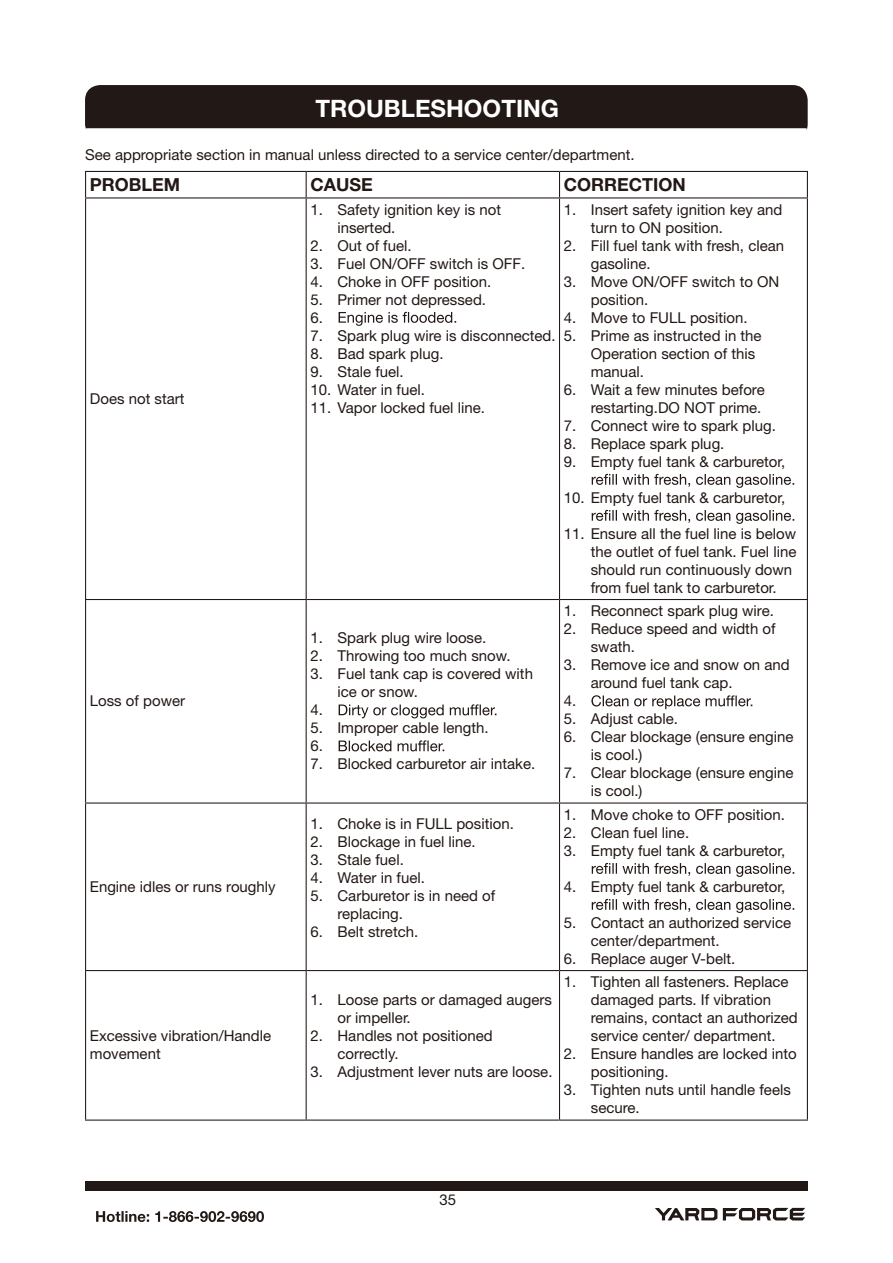
<style>
.page{position:relative;width:893px;height:1263px;background:#fff}
.page>*{position:absolute;margin:0;border:0;box-sizing:border-box;transform-origin:0 0}
.t1{font:700 24px "Helvetica Neue LT Std";color:#fff}
.t2{font:700 18px "Helvetica Neue LT Std";color:#221815}
.t3{font:15px/18px "Helvetica Neue LT Std";color:#221815}
</style>
<div class="page">
<div style="left:85px;top:1181px;width:723px;height:9px;background:#221815"></div>
<svg style="left:723px;top:1208px;width:82px;height:12px"></svg>
<svg style="left:655px;top:1208px;width:62px;height:12px"></svg>
<svg style="left:96px;top:1211px;width:168px;height:11px"></svg>
<svg style="left:85px;top:85px;width:723px;height:45px;background:#2b211f"></svg>
<hr style="left:85px;top:171px;width:221px;height:1px;background:#221815">
<svg style="left:85px;top:172px;width:1px;height:25px"></svg>
<hr style="left:306px;top:171px;width:253px;height:1px;background:#221815">
<svg style="left:306px;top:172px;width:1px;height:25px"></svg>
<hr style="left:559px;top:171px;width:249px;height:1px;background:#221815">
<svg style="left:559px;top:172px;width:1px;height:25px"></svg>
<svg style="left:807px;top:172px;width:1px;height:25px"></svg>
<hr style="left:85px;top:197px;width:221px;height:1px;background:#221815">
<hr style="left:85px;top:198px;width:1px;height:401px;background:#221815">
<hr style="left:306px;top:197px;width:253px;height:1px;background:#221815">
<hr style="left:306px;top:198px;width:1px;height:401px;background:#221815">
<hr style="left:559px;top:197px;width:249px;height:1px;background:#221815">
<hr style="left:559px;top:198px;width:1px;height:401px;background:#221815">
<hr style="left:807px;top:198px;width:1px;height:401px;background:#221815">
<hr style="left:85px;top:599px;width:221px;height:1px;background:#221815">
<hr style="left:85px;top:600px;width:1px;height:202px;background:#221815">
<hr style="left:306px;top:599px;width:253px;height:1px;background:#221815">
<hr style="left:306px;top:600px;width:1px;height:202px;background:#221815">
<hr style="left:559px;top:599px;width:249px;height:1px;background:#221815">
<hr style="left:559px;top:600px;width:1px;height:202px;background:#221815">
<hr style="left:807px;top:600px;width:1px;height:202px;background:#221815">
<hr style="left:85px;top:802px;width:221px;height:1px;background:#221815">
<hr style="left:85px;top:803px;width:1px;height:167px;background:#221815">
<hr style="left:306px;top:802px;width:253px;height:1px;background:#221815">
<hr style="left:306px;top:803px;width:1px;height:167px;background:#221815">
<hr style="left:559px;top:802px;width:249px;height:1px;background:#221815">
<hr style="left:559px;top:803px;width:1px;height:167px;background:#221815">
<hr style="left:807px;top:803px;width:1px;height:167px;background:#221815">
<hr style="left:85px;top:970px;width:221px;height:1px;background:#221815">
<hr style="left:85px;top:971px;width:1px;height:148px;background:#221815">
<hr style="left:306px;top:970px;width:253px;height:1px;background:#221815">
<hr style="left:306px;top:971px;width:1px;height:148px;background:#221815">
<hr style="left:559px;top:970px;width:249px;height:1px;background:#221815">
<hr style="left:559px;top:971px;width:1px;height:148px;background:#221815">
<hr style="left:807px;top:971px;width:1px;height:148px;background:#221815">
<hr style="left:85px;top:1119px;width:221px;height:1px;background:#221815">
<hr style="left:306px;top:1119px;width:253px;height:1px;background:#221815">
<hr style="left:559px;top:1119px;width:249px;height:1px;background:#221815">
<svg style="left:339px;top:312px;width:117px;height:14px"></svg>
<svg style="left:592px;top:474px;width:202px;height:14px"></svg>
<svg style="left:592px;top:510px;width:202px;height:14px"></svg>
<svg style="left:339px;top:704px;width:157px;height:14px"></svg>
<svg style="left:339px;top:740px;width:105px;height:11px"></svg>
<svg style="left:591px;top:695px;width:161px;height:14px"></svg>
<svg style="left:592px;top:863px;width:202px;height:14px"></svg>
<svg style="left:592px;top:899px;width:202px;height:14px"></svg>
<h1 class="t1" style="left:315px;top:93px;width:245px">TROUBLESHOOTING</h1>
<p class="t3" style="left:85px;top:145px;width:551px">See appropriate section in manual unless directed to a service center/department.</p>
<p class="t2" style="left:90px;top:173px;width:92px">PROBLEM</p>
<p class="t2" style="left:310px;top:173px;width:64px">CAUSE</p>
<p class="t2" style="left:564px;top:173px;width:123px">CORRECTION</p>
<p class="t3" style="left:90px;top:389px;width:96px">Does not start</p>
<p class="t3" style="left:90px;top:692px;width:97px">Loss of power</p>
<p class="t3" style="left:90px;top:877px;width:187px">Engine idles or runs roughly</p>
<p class="t3" style="left:90px;top:1027px;width:183px">Excessive vibration/Handle movement</p>
<p class="t3" style="left:337px;top:200px;width:165px;text-indent:-27px">1. Safety ignition key is not inserted.</p>
<p class="t3" style="left:310px;top:236px;width:103px">2. Out of fuel.</p>
<p class="t3" style="left:310px;top:254px;width:216px">3. Fuel ON/OFF switch is OFF.</p>
<p class="t3" style="left:310px;top:272px;width:182px">4. Choke in OFF position.</p>
<p class="t3" style="left:310px;top:290px;width:177px">5. Primer not depressed.<br>6.</p>
<p class="t3" style="left:310px;top:326px;width:247px">7. Spark plug wire is disconnected.</p>
<p class="t3" style="left:310px;top:344px;width:135px">8. Bad spark plug.</p>
<p class="t3" style="left:310px;top:362px;width:95px">9. Stale fuel.</p>
<p class="t3" style="left:310px;top:380px;width:116px">10. Water in fuel.</p>
<p class="t3" style="left:310px;top:398px;width:176px">11. Vapor locked fuel line.</p>
<p class="t3" style="left:310px;top:629px;width:177px">1. Spark plug wire loose.</p>
<p class="t3" style="left:310px;top:647px;width:202px">2. Throwing too much snow.</p>
<p class="t3" style="left:310px;top:665px;width:224px">3. Fuel tank cap is covered with</p>
<p class="t3" style="left:337px;top:683px;width:82px">ice or snow.</p>
<p class="t3" style="left:310px;top:701px;width:14px">4.</p>
<p class="t3" style="left:310px;top:719px;width:180px">5. Improper cable length.<br>6.</p>
<p class="t3" style="left:310px;top:755px;width:226px">7. Blocked carburetor air intake.</p>
<p class="t3" style="left:310px;top:814px;width:205px">1. Choke is in FULL position.</p>
<p class="t3" style="left:310px;top:832px;width:167px">2. Blockage in fuel line.</p>
<p class="t3" style="left:310px;top:850px;width:95px">3. Stale fuel.</p>
<p class="t3" style="left:310px;top:868px;width:116px">4. Water in fuel.</p>
<p class="t3" style="left:337px;top:886px;width:159px;text-indent:-27px">5. Carburetor is in need of replacing.</p>
<p class="t3" style="left:310px;top:922px;width:109px">6. Belt stretch.</p>
<p class="t3" style="left:337px;top:991px;width:216px;text-indent:-27px">1. Loose parts or damaged augers or impeller.</p>
<p class="t3" style="left:337px;top:1027px;width:157px;text-indent:-27px">2. Handles not positioned correctly.</p>
<p class="t3" style="left:310px;top:1063px;width:244px">3. Adjustment lever nuts are loose.</p>
<p class="t3" style="left:591px;top:200px;width:193px;text-indent:-27px">1. Insert safety ignition key and turn to ON position.</p>
<p class="t3" style="left:591px;top:236px;width:195px;text-indent:-27px">2. Fill fuel tank with fresh, clean gasoline.</p>
<p class="t3" style="left:591px;top:272px;width:190px;text-indent:-27px">3. Move ON/OFF switch to ON position.</p>
<p class="t3" style="left:564px;top:308px;width:185px">4. Move to FULL position.</p>
<p class="t3" style="left:591px;top:326px;width:172px;text-indent:-27px">5. Prime as instructed in the<br>Operation section of this manual.</p>
<p class="t3" style="left:564px;top:380px;width:202px;text-align:right">6. Wait a few minutes before restarting.DO NOT prime.</p>
<p class="t3" style="left:564px;top:416px;width:214px">7. Connect wire to spark plug.</p>
<p class="t3" style="left:564px;top:434px;width:162px">8. Replace spark plug.</p>
<p class="t3" style="left:564px;top:452px;width:223px">9. Empty fuel tank &amp; carburetor,</p>
<p class="t3" style="left:564px;top:488px;width:223px">10. Empty fuel tank &amp; carburetor,</p>
<p class="t3" style="left:591px;top:524px;width:207px;text-indent:-27px">11. Ensure all the fuel line is below the outlet of fuel tank. Fuel line should run continuously down from fuel tank to carburetor.</p>
<p class="t3" style="left:564px;top:602px;width:212px">1. Reconnect spark plug wire.</p>
<p class="t3" style="left:591px;top:620px;width:186px;text-indent:-27px">2. Reduce speed and width of swath.</p>
<p class="t3" style="left:564px;top:656px;width:227px">3. Remove ice and snow on and</p>
<p class="t3" style="left:591px;top:674px;width:143px">around fuel tank cap.</p>
<p class="t3" style="left:564px;top:692px;width:14px">4.</p>
<p class="t3" style="left:564px;top:710px;width:116px">5. Adjust cable.</p>
<p class="t3" style="left:591px;top:728px;width:204px;text-indent:-27px">6. Clear blockage (ensure engine is cool.)</p>
<p class="t3" style="left:591px;top:764px;width:204px;text-indent:-27px">7. Clear blockage (ensure engine is cool.)</p>
<p class="t3" style="left:564px;top:805px;width:223px">1. Move choke to OFF position.</p>
<p class="t3" style="left:564px;top:823px;width:127px">2. Clean fuel line.</p>
<p class="t3" style="left:564px;top:841px;width:223px">3. Empty fuel tank &amp; carburetor,</p>
<p class="t3" style="left:564px;top:877px;width:223px">4. Empty fuel tank &amp; carburetor,</p>
<p class="t3" style="left:591px;top:913px;width:202px;text-indent:-27px">5. Contact an authorized service center/department.</p>
<p class="t3" style="left:564px;top:949px;width:173px">6. Replace auger V-belt.</p>
<p class="t3" style="left:591px;top:973px;width:209px;text-indent:-27px">1. Tighten all fasteners. Replace damaged parts. If vibration remains, contact an authorized service center/ department.</p>
<p class="t3" style="left:591px;top:1045px;width:207px;text-indent:-27px">2. Ensure handles are locked into positioning.</p>
<p class="t3" style="left:591px;top:1081px;width:202px;text-indent:-27px">3. Tighten nuts until handle feels secure.</p>
<p class="t3" style="left:440px;top:1191px;width:18px">35</p>
</div>
